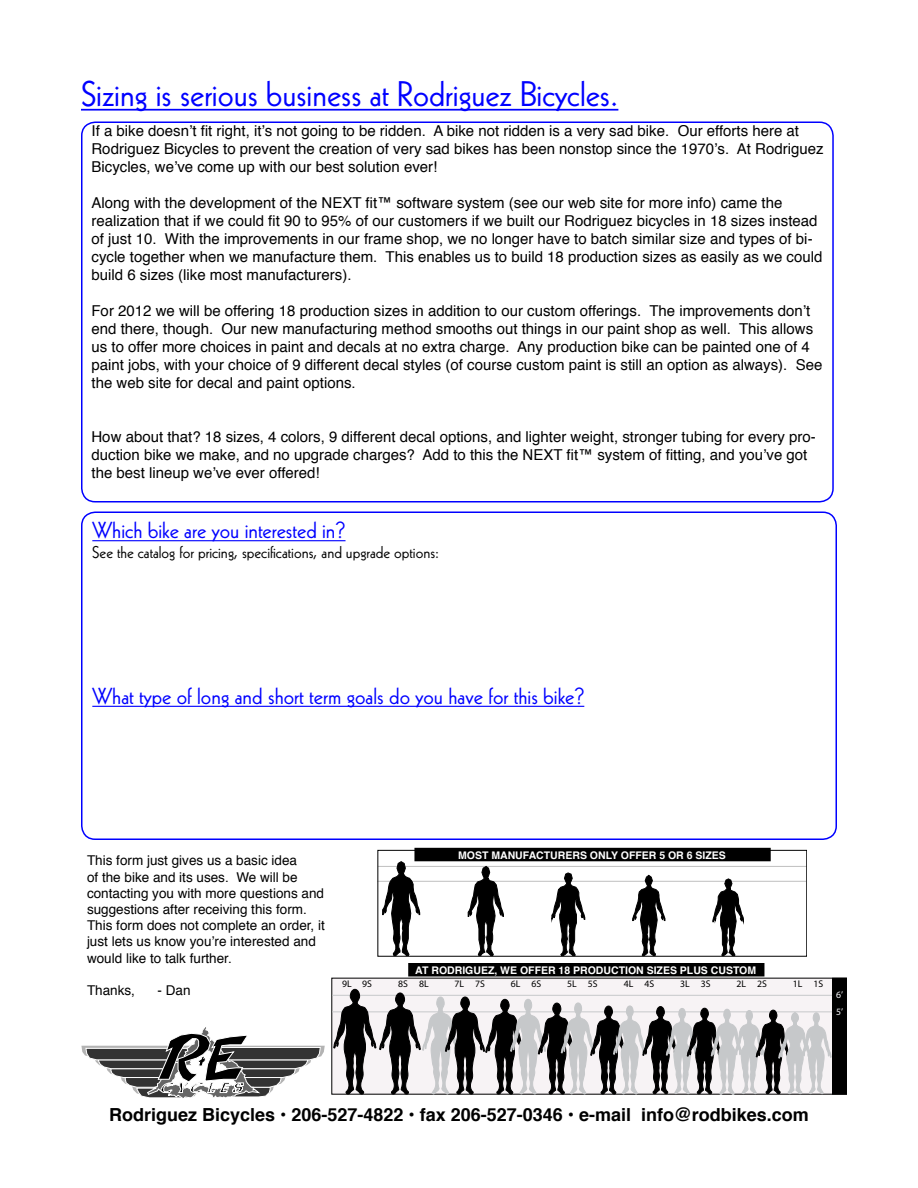
<style>
.page{position:relative;width:918px;height:1188px;background:#fff}
.page>*{position:absolute;margin:0;border:0;box-sizing:border-box;transform-origin:0 0}
.t1{font:34.5px "Kabel LT Std";color:#00f}
.t2{font:22.5px "Kabel LT Std";color:#00f}
.t3{font:700 18px "Helvetica";color:#000}
.t4{font:16.5px "Kabel LT Std";color:#000}
.t5{font:15px/18px "Helvetica";color:#000}
.t6{font:13.5px/16.2px "Helvetica";color:#000}
.t7{font:700 10.5px "Helvetica";color:#fff}
.t8{font:9.75px "Myriad";color:#000}
.t9{font:9.75px "Myriad";color:#f9f9fc}
</style>
<div class="page">
<div style="left:332px;top:978px;width:514px;height:116px;background:#f7f3f5"></div>
<hr style="left:332px;top:995px;width:501px;height:1px;background:#c6c8ca">
<hr style="left:332px;top:1012px;width:501px;height:1px;background:#c6c8ca">
<svg style="left:333px;top:989px;width:499px;height:106px"></svg>
<div style="left:833px;top:978px;width:13px;height:116px;background:#000"></div>
<div style="left:832px;top:978px;width:15px;height:116px;border:1px solid #000"></div>
<div style="left:81px;top:122px;width:753px;height:380px;border:2px solid #00f;border-radius:14px"></div>
<div style="left:81px;top:512px;width:756px;height:328px;border:2px solid #00f;border-radius:14px"></div>
<hr style="left:92px;top:540px;width:254px;height:1px;background:#00f">
<hr style="left:92px;top:706px;width:492px;height:1px;background:#00f">
<svg style="left:81px;top:1027px;width:244px;height:71px"></svg>
<hr style="left:378px;top:866px;width:428px;height:1px;background:#bfbfbf">
<hr style="left:378px;top:881px;width:428px;height:1px;background:#bfbfbf">
<svg style="left:382px;top:861px;width:38px;height:93px"></svg>
<svg style="left:468px;top:866px;width:36px;height:88px"></svg>
<svg style="left:552px;top:873px;width:33px;height:81px"></svg>
<svg style="left:632px;top:875px;width:33px;height:79px"></svg>
<svg style="left:713px;top:879px;width:31px;height:75px"></svg>
<div style="left:409px;top:964px;width:355px;height:12px;background:#000"></div>
<div style="left:408px;top:963px;width:356px;height:13px;border:2px solid #000"></div>
<div style="left:415px;top:849px;width:355px;height:12px;background:#000"></div>
<div style="left:414px;top:848px;width:357px;height:13px;border:2px solid #000"></div>
<hr style="left:81px;top:109px;width:537px;height:2px;background:#00f">
<h1 class="t1" style="left:81px;top:74px;width:539px">Sizing is serious business at Rodriguez Bicycles.</h1>
<p class="t5" style="left:92px;top:122px;width:734px">If a bike doesn’t fit right, it’s not going to be ridden. A bike not ridden is a very sad bike. Our efforts here at<br>Rodriguez Bicycles to prevent the creation of very sad bikes has been nonstop since the 1970’s. At Rodriguez<br>Bicycles, we’ve come up with our best solution ever!</p>
<p class="t5" style="left:92px;top:194px;width:732px">Along with the development of the NEXT fit™ software system (see our web site for more info) came the realization that if we could fit 90 to 95% of our customers if we built our Rodriguez bicycles in 18 sizes instead of just 10. With the improvements in our frame shop, we no longer have to batch similar size and types of bi&shy;cycle together when we manufacture them. This enables us to build 18 production sizes as easily as we could build 6 sizes (like most manufacturers).</p>
<p class="t5" style="left:92px;top:302px;width:732px">For 2012 we will be offering 18 production sizes in addition to our custom offerings. The improvements don’t end there, though. Our new manufacturing method smooths out things in our paint shop as well. This allows us to offer more choices in paint and decals at no extra charge. Any production bike can be painted one of 4 paint jobs, with your choice of 9 different decal styles (of course custom paint is still an option as always). See the web site for decal and paint options.</p>
<p class="t5" style="left:92px;top:428px;width:726px">How about that? 18 sizes, 4 colors, 9 different decal options, and lighter weight, stronger tubing for every pro&shy;duction bike we make, and no upgrade charges? Add to this the NEXT fit™ system of fitting, and you’ve got the best lineup we’ve ever offered!</p>
<h2 class="t2" style="left:92px;top:517px;width:255px">Which bike are you interested in?</h2>
<p class="t4" style="left:92px;top:543px;width:348px">See the catalog for pricing, specifications, and upgrade options:</p>
<h2 class="t2" style="left:92px;top:683px;width:494px">What type of long and short term goals do you have for this bike?</h2>
<p class="t6" style="left:87px;top:853px;width:239px">This form just gives us a basic idea<br>of the bike and its uses. We will be contacting you with more questions and suggestions after receiving this form.<br>This form does not complete an order, it just lets us know you’re interested and would like to talk further.</p>
<p class="t6" style="left:87px;top:983px;width:50px">Thanks,</p>
<p class="t6" style="left:158px;top:983px;width:35px">- Dan</p>
<p class="t7" style="left:458px;top:847px;width:269px">MOST MANUFACTURERS ONLY OFFER 5 OR 6 SIZES</p>
<p class="t7" style="left:415px;top:962px;width:342px">AT RODRIGUEZ, WE OFFER 18 PRODUCTION SIZES PLUS CUSTOM</p>
<p class="t8" style="left:342px;top:979px;width:31px">9L 9S</p>
<p class="t8" style="left:398px;top:979px;width:32px">8S 8L</p>
<p class="t8" style="left:455px;top:979px;width:32px">7L 7S</p>
<p class="t8" style="left:511px;top:979px;width:32px">6L 6S</p>
<p class="t8" style="left:567px;top:979px;width:32px">5L 5S</p>
<p class="t8" style="left:624px;top:979px;width:32px">4L 4S</p>
<p class="t8" style="left:680px;top:979px;width:32px">3L 3S</p>
<p class="t8" style="left:736px;top:979px;width:32px">2L 2S</p>
<p class="t8" style="left:793px;top:979px;width:32px">1L 1S</p>
<p class="t9" style="left:836px;top:990px;width:9px">6’</p>
<p class="t9" style="left:836px;top:1007px;width:9px">5’</p>
<p class="t3" style="left:109px;top:1100px;width:701px">RODRIGUEZ BICYCLES • 206-527-4822 • FAX 206-527-0346 • E-MAIL INFO@RODBIKES.COM</p>
</div>
